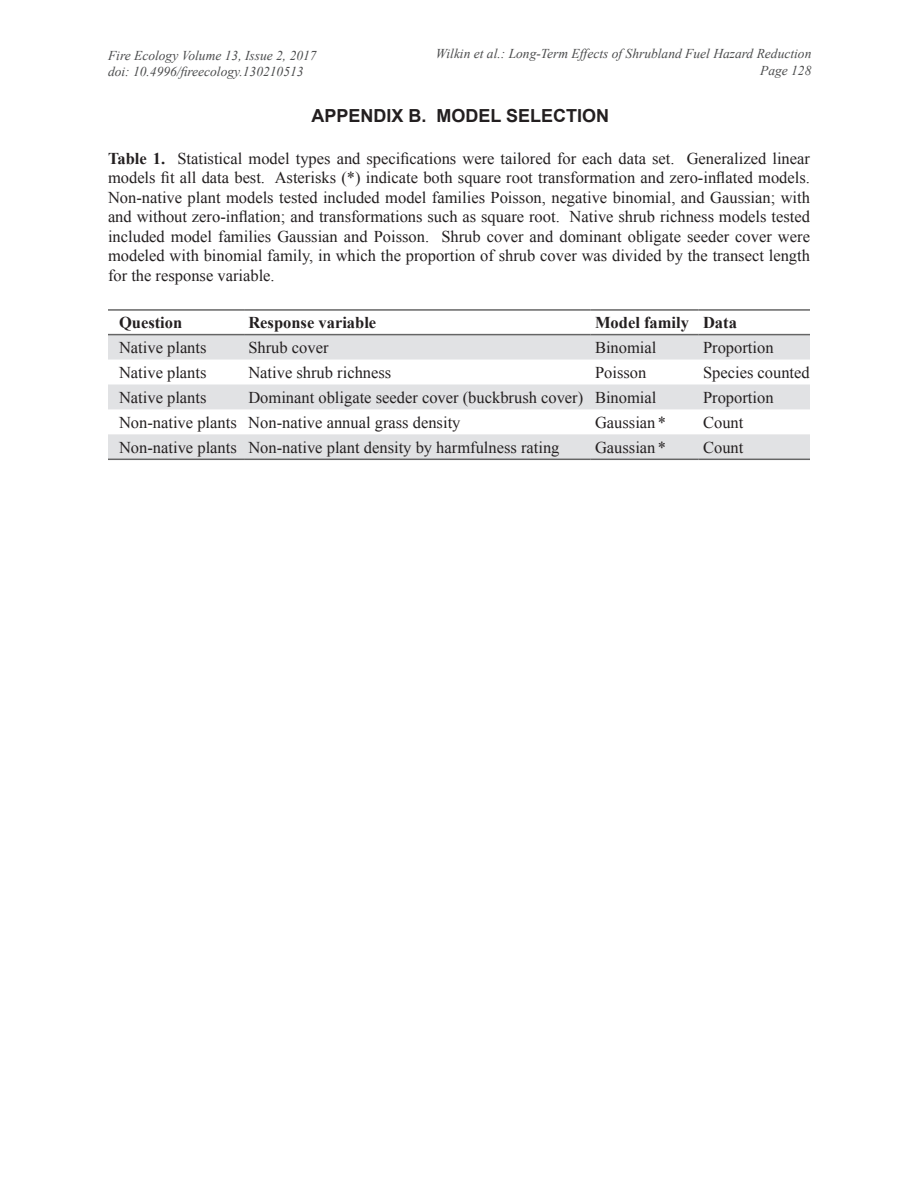
<style>
.page{position:relative;width:918px;height:1188px;background:#fff}
.page>*{position:absolute;margin:0;border:0;box-sizing:border-box;transform-origin:0 0}
.t1{font:700 18px "Arial";color:#231f20}
.t2{font:16.5px/19.5px "Times New Roman";color:#231f20;text-align:justify}
.t3{font:700 16.5px "Times New Roman";color:#231f20}
.t4{font:italic 13.5px/16.2px "Times New Roman";color:#4b4c4d}
.s1{font-weight:700}
</style>
<div class="page">
<svg style="left:108px;top:335px;width:702px;height:124px;fill:#e1e2e4"></svg>
<hr style="left:108px;top:309px;width:136px;height:2px;background:#666">
<hr style="left:244px;top:309px;width:347px;height:2px;background:#666">
<hr style="left:591px;top:309px;width:108px;height:2px;background:#666">
<hr style="left:699px;top:309px;width:111px;height:2px;background:#666">
<hr style="left:108px;top:334px;width:136px;height:1px;background:#666">
<hr style="left:244px;top:334px;width:347px;height:1px;background:#666">
<hr style="left:591px;top:334px;width:108px;height:1px;background:#666">
<hr style="left:699px;top:334px;width:111px;height:1px;background:#666">
<hr style="left:108px;top:459px;width:136px;height:1px;background:#666">
<hr style="left:244px;top:459px;width:347px;height:1px;background:#666">
<hr style="left:591px;top:459px;width:108px;height:1px;background:#666">
<hr style="left:699px;top:459px;width:111px;height:1px;background:#666">
<p class="t4" style="left:108px;top:47px;width:210px">Fire Ecology Volume 13, Issue 2, 2017 doi: 10.4996/fireecology.130210513</p>
<p class="t4" style="left:436px;top:45px;width:377px;text-align:right">Wilkin et al.: Long-Term Effects of Shrubland Fuel Hazard Reduction<br>Page 128</p>
<p class="t1" style="left:312px;top:104px;width:299px">APPENDIX B. MODEL SELECTION</p>
<p class="t2" style="left:108px;top:148px;width:704px"><span class="s1">Table 1.</span> Statistical model types and specifications were tailored for each data set. Generalized linear models fit all data best. Asterisks (*) indicate both square root transformation and zero-inflated models.<br>Non-native plant models tested included model families Poisson, negative binomial, and Gaussian; with and without zero-inflation; and transformations such as square root. Native shrub richness models tested included model families Gaussian and Poisson. Shrub cover and dominant obligate seeder cover were modeled with binomial family, in which the proportion of shrub cover was divided by the transect length for the response variable.</p>
<p class="t3" style="left:119px;top:311px;width:65px">Question</p>
<p class="t3" style="left:248px;top:311px;width:129px">Response variable</p>
<p class="t3" style="left:595px;top:311px;width:143px">Model family Data</p>
<p class="t2" style="left:119px;top:337px;width:89px">Native plants</p>
<p class="t2" style="left:248px;top:337px;width:82px">Shrub cover</p>
<p class="t2" style="left:595px;top:337px;width:63px">Binomial</p>
<p class="t2" style="left:703px;top:337px;width:72px">Proportion</p>
<p class="t2" style="left:119px;top:362px;width:89px">Native plants</p>
<p class="t2" style="left:248px;top:362px;width:144px">Native shrub richness</p>
<p class="t2" style="left:595px;top:362px;width:53px">Poisson</p>
<p class="t2" style="left:703px;top:362px;width:108px">Species counted</p>
<p class="t2" style="left:119px;top:387px;width:89px">Native plants</p>
<p class="t2" style="left:248px;top:387px;width:410px">Dominant obligate seeder cover (buckbrush cover) Binomial</p>
<p class="t2" style="left:703px;top:387px;width:72px">Proportion</p>
<p class="t2" style="left:119px;top:412px;width:343px">Non-native plants Non-native annual grass density</p>
<p class="t2" style="left:595px;top:412px;width:73px">Gaussian *</p>
<p class="t2" style="left:703px;top:412px;width:42px">Count</p>
<p class="t2" style="left:119px;top:437px;width:442px">Non-native plants Non-native plant density by harmfulness rating</p>
<p class="t2" style="left:595px;top:437px;width:73px">Gaussian *</p>
<p class="t2" style="left:703px;top:437px;width:42px">Count</p>
</div>
